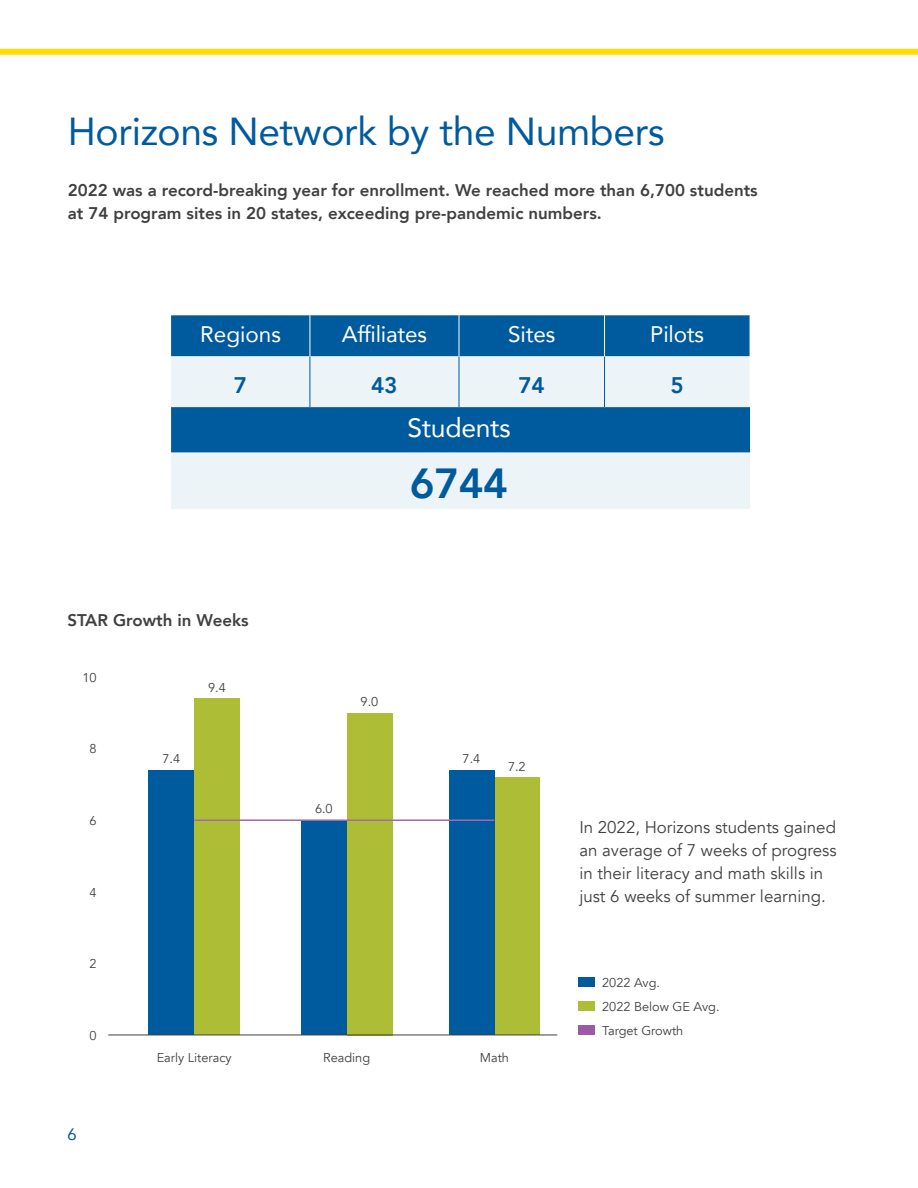
<style>
.page{position:relative;width:918px;height:1188px;background:#fff}
.page>*{position:absolute;margin:0;border:0;box-sizing:border-box;transform-origin:0 0}
.t1{font:800 42px "Avenir";color:#005a9e}
.t2{font:39px "Avenir";letter-spacing:-.01em;color:#005a9e}
.t3{font:26.55px "Avenir";letter-spacing:-.01em;color:#fff}
.t4{font:22.5px "Avenir";letter-spacing:-.01em;color:#fff}
.t5{font:800 22.5px "Avenir";color:#005a9e}
.t6{font:800 16.8px/23.2px "Avenir";color:#404042}
.t7{font:16.8px/23.2px "Avenir";color:#404042}
.t8{font:16.5px "Avenir";color:#005a9e}
.t9{font:12.75px/24px "Avenir";color:#404042}
</style>
<div class="page">
<div style="left:0;top:49px;width:918px;height:6px;background:#fd0"></div>
<div style="left:579px;top:977px;width:16px;height:10px;background:#005a9e"></div>
<div style="left:579px;top:1001px;width:16px;height:10px;background:#aebd36"></div>
<div style="left:579px;top:1025px;width:16px;height:10px;background:#9b5ba4"></div>
<div style="left:494px;top:777px;width:46px;height:258px;background:#aebd36"></div>
<div style="left:449px;top:770px;width:45px;height:265px;background:#005a9e"></div>
<div style="left:347px;top:713px;width:45px;height:322px;background:#aebd36"></div>
<div style="left:301px;top:820px;width:46px;height:215px;background:#005a9e"></div>
<div style="left:194px;top:699px;width:46px;height:336px;background:#aebd36"></div>
<div style="left:149px;top:770px;width:45px;height:265px;background:#005a9e"></div>
<hr style="left:194px;top:819px;width:300px;height:2px;background:#a269ac">
<hr style="left:108px;top:1035px;width:449px;height:1px;background:#404042">
<div style="left:171px;top:315px;width:579px;height:41px;background:#005a9e"></div>
<svg style="left:171px;top:356px;width:579px;height:153px;background:#a5c6dd"></svg>
<hr style="left:310px;top:356px;width:1px;height:51px;background:#005a9e">
<hr style="left:459px;top:356px;width:1px;height:51px;background:#005a9e">
<hr style="left:604px;top:356px;width:1px;height:51px;background:#005a9e">
<hr style="left:310px;top:315px;width:1px;height:41px;background:#fff">
<hr style="left:459px;top:315px;width:1px;height:41px;background:#fff">
<hr style="left:604px;top:315px;width:1px;height:41px;background:#fff">
<h2 class="t2" style="left:68px;top:100px;width:598px">Horizons Network by the Numbers</h2>
<p class="t6" style="left:68px;top:178px;width:691px">2022 was a record-breaking year for enrollment. We reached more than 6,700 students at 74 program sites in 20 states, exceeding pre-pandemic numbers.</p>
<h3 class="t4" style="left:200px;top:317px;width:82px">Regions</h3>
<h3 class="t4" style="left:342px;top:317px;width:87px">Affiliates</h3>
<h3 class="t4" style="left:508px;top:317px;width:49px">Sites</h3>
<h3 class="t4" style="left:650px;top:317px;width:55px">Pilots</h3>
<h3 class="t5" style="left:234px;top:368px;width:15px">7</h3>
<h3 class="t5" style="left:371px;top:368px;width:28px">43</h3>
<h3 class="t5" style="left:519px;top:368px;width:28px">74</h3>
<h3 class="t5" style="left:671px;top:368px;width:15px">5</h3>
<h3 class="t3" style="left:407px;top:406px;width:105px">Students</h3>
<h1 class="t1" style="left:410px;top:451px;width:100px">6744</h1>
<p class="t6" style="left:68px;top:609px;width:183px">STAR Growth in Weeks</p>
<p class="t9" style="left:83px;top:666px;width:16px">10</p>
<p class="t9" style="left:90px;top:737px;width:9px">8</p>
<p class="t9" style="left:90px;top:809px;width:9px">6</p>
<p class="t9" style="left:90px;top:881px;width:9px">4</p>
<p class="t9" style="left:90px;top:952px;width:9px">2</p>
<p class="t9" style="left:90px;top:1024px;width:9px">0</p>
<p class="t8" style="left:68px;top:1121px;width:11px">6</p>
<p class="t9" style="left:163px;top:747px;width:19px">7.4</p>
<p class="t9" style="left:208px;top:676px;width:19px">9.4</p>
<p class="t9" style="left:157px;top:1046px;width:77px">Early Literacy</p>
<p class="t9" style="left:361px;top:690px;width:19px">9.0</p>
<p class="t9" style="left:315px;top:796px;width:19px">6.0</p>
<p class="t9" style="left:463px;top:747px;width:19px">7.4</p>
<p class="t9" style="left:508px;top:754px;width:19px">7.2</p>
<p class="t9" style="left:323px;top:1046px;width:48px">Reading</p>
<p class="t9" style="left:480px;top:1046px;width:31px">Math</p>
<p class="t7" style="left:579px;top:816px;width:259px">In 2022, Horizons students gained an average of 7 weeks of progress in their literacy and math skills in just 6 weeks of summer learning.</p>
<p class="t9" style="left:602px;top:971px;width:119px">2022 Avg.<br>2022 Below GE Avg.<br>Target Growth</p>
</div>
